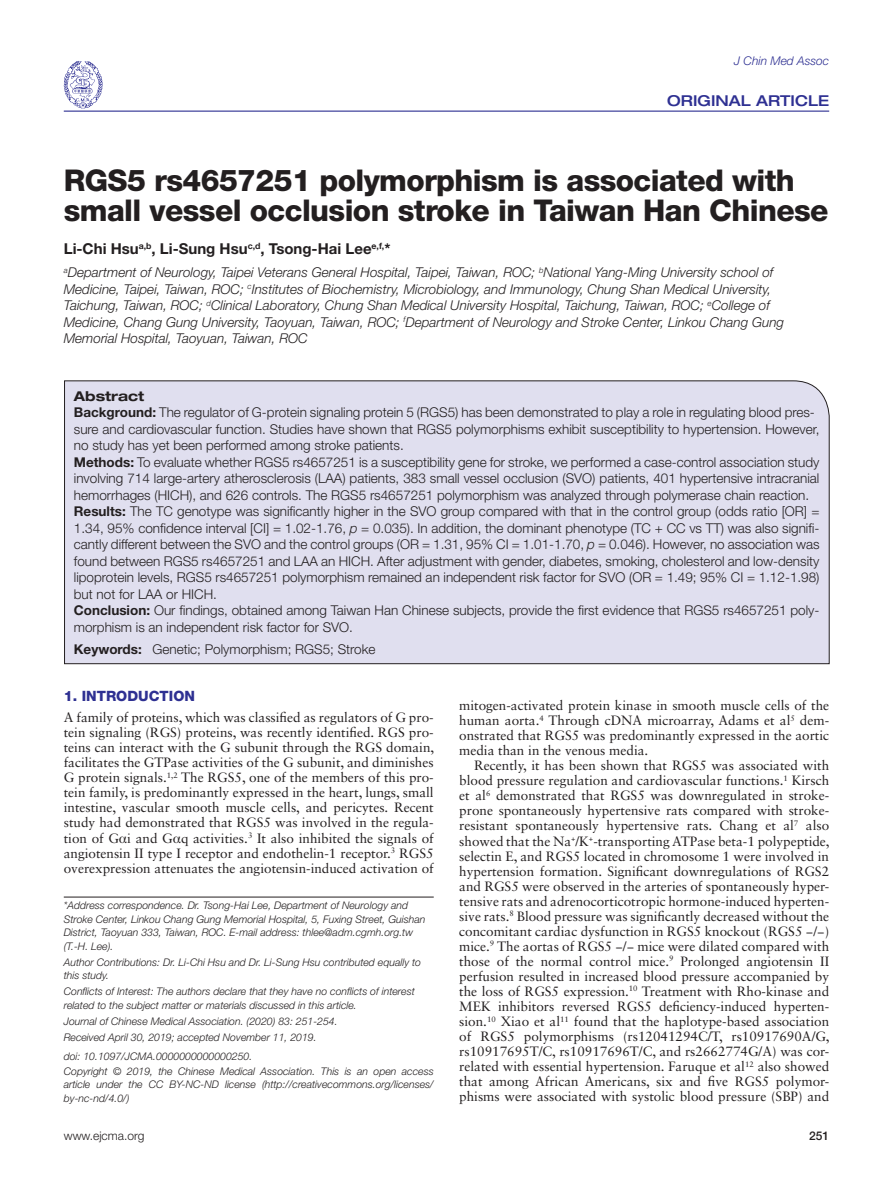
<style>
.page{position:relative;width:893px;height:1191px;background:#fff}
.page>*{position:absolute;margin:0;border:0;box-sizing:border-box;transform-origin:0 0}
.t1{font:800 30px/30px "Helvetica Neue LT Std";letter-spacing:-.02em;color:#231f20}
.t2{font:700 15px "Helvetica Neue LT Std";color:#231f20}
.t3{font:500 expanded 15px "Helvetica Neue LT Std";color:#2e3092}
.t4{font:800 14.25px "Helvetica Neue LT Std";color:#2e3092}
.t5{font:13.5px/15px "Sabon LT Std";color:#231f20;text-align:justify}
.t6{font:300 13.5px/16.5px "Helvetica Neue LT Std";color:#231f20}
.t7{font:italic 300 13.5px/16.5px "Helvetica Neue LT Std";color:#231f20}
.t8{font:italic 300 12px "Helvetica Neue LT Std";color:#2e3092}
.t9{font:300 12px "Helvetica Neue LT Std";color:#231f20}
.t10{font:500 12px "Helvetica Neue LT Std";color:#231f20}
.t11{font:italic 300 10.5px/13.5px "Helvetica Neue LT Std";color:#231f20}
.s1{font-weight:700;font-stretch:expanded}
.s2{font-weight:700}
.s3{font-style:italic}
.s4{font-family:"Gandhari Unicode"}
</style>
<div class="page">
<hr style="left:64px;top:111px;width:765px;height:1px;background:#2e3092">
<svg style="left:64px;top:61px;width:39px;height:47px"></svg>
<hr style="left:64px;top:896px;width:370px;height:1px;background:#231f20">
<div style="left:64px;top:380px;width:766px;height:284px;background:#e0dfef"></div>
<p class="t8" style="left:734px;top:54px;width:96px">J Chin Med Assoc</p>
<p class="t3" style="left:667px;top:91px;width:163px">ORIGINAL ARTICLE</p>
<h1 class="t1" style="left:64px;top:166px;width:766px">RGS5 rs4657251 polymorphism is associated with small vessel occlusion stroke in Taiwan Han Chinese</h1>
<p class="t2" style="left:64px;top:239px;width:328px">Li-Chi Hsu<sup>a,b</sup>, Li-Sung Hsu<sup>c,d</sup>, Tsong-Hai Lee<sup>e,f,</sup>*</p>
<p class="t7" style="left:64px;top:264px;width:722px"><sup>a</sup>Department of Neurology, Taipei Veterans General Hospital, Taipei, Taiwan, ROC; <sup>b</sup>National Yang-Ming University school of Medicine, Taipei, Taiwan, ROC; <sup>c</sup>Institutes of Biochemistry, Microbiology, and Immunology, Chung Shan Medical University, Taichung, Taiwan, ROC; <sup>d</sup>Clinical Laboratory, Chung Shan Medical University Hospital, Taichung, Taiwan, ROC; <sup>e</sup>College of Medicine, Chang Gung University, Taoyuan, Taiwan, ROC; <sup>f</sup>Department of Neurology and Stroke Center, Linkou Chang Gung Memorial Hospital, Taoyuan, Taiwan, ROC</p>
<p class="t6" style="left:74px;top:387px;width:747px"><span class="s1">Abstract<br></span><span class="s2">Background:</span> The regulator of G-protein signaling protein 5 (RGS5) has been demonstrated to play a role in regulating blood pres&shy;sure and cardiovascular function. Studies have shown that RGS5 polymorphisms exhibit susceptibility to hypertension. However, no study has yet been performed among stroke patients.<br><span class="s2">Methods:</span> To evaluate whether RGS5 rs4657251 is a susceptibility gene for stroke, we performed a case-control association study involving 714 large-artery atherosclerosis (LAA) patients, 383 small vessel occlusion (SVO) patients, 401 hypertensive intracranial hemorrhages (HICH), and 626 controls. The RGS5 rs4657251 polymorphism was analyzed through polymerase chain reaction.<br><span class="s2">Results:</span> The TC genotype was significantly higher in the SVO group compared with that in the control group (odds ratio [OR] = 1.34, 95% confidence interval [CI] = 1.02-1.76, <span class="s3">p</span> = 0.035). In addition, the dominant phenotype (TC + CC vs TT) was also signifi&shy;cantly different between the SVO and the control groups (OR = 1.31, 95% CI = 1.01-1.70, <span class="s3">p</span> = 0.046). However, no association was found between RGS5 rs4657251 and LAA an HICH. After adjustment with gender, diabetes, smoking, cholesterol and low-density lipoprotein levels, RGS5 rs4657251 polymorphism remained an independent risk factor for SVO (OR = 1.49; 95% CI = 1.12-1.98) but not for LAA or HICH.<br><span class="s2">Conclusion:</span> Our findings, obtained among Taiwan Han Chinese subjects, provide the first evidence that RGS5 rs4657251 poly&shy;morphism is an independent risk factor for SVO.</p>
<p class="t6" style="left:74px;top:641px;width:303px"><span class="s2">Keywords:</span> Genetic; Polymorphism; RGS5; Stroke</p>
<p class="t4" style="left:64px;top:687px;width:133px">1. INTRODUCTION</p>
<p class="t5" style="left:64px;top:710px;width:372px">A family of proteins, which was classified as regulators of G pro&shy;tein signaling (RGS) proteins, was recently identified. RGS pro&shy;teins can interact with the G subunit through the RGS domain, facilitates the GTPase activities of the G subunit, and diminishes G protein signals.<sup>1,2</sup> The RGS5, one of the members of this pro&shy;tein family, is predominantly expressed in the heart, lungs, small intestine, vascular smooth muscle cells, and pericytes. Recent study had demonstrated that RGS5 was involved in the regula&shy;tion of G<span class="s4">α</span>i and G<span class="s4">α</span>q activities.<sup>3</sup> It also inhibited the signals of angiotensin II type I receptor and endothelin-1 receptor.<sup>3</sup> RGS5 overexpression attenuates the angiotensin-induced activation of</p>
<p class="t11" style="left:64px;top:898px;width:363px">*Address correspondence. Dr. Tsong-Hai Lee, Department of Neurology and Stroke Center, Linkou Chang Gung Memorial Hospital, 5, Fuxing Street, Guishan District, Taoyuan 333, Taiwan, ROC. E-mail address: thlee@adm.cgmh.org.tw (T.-H. Lee).</p>
<p class="t11" style="left:64px;top:955px;width:359px">Author Contributions: Dr. Li-Chi Hsu and Dr. Li-Sung Hsu contributed equally to this study.</p>
<p class="t11" style="left:64px;top:984px;width:353px">Conflicts of Interest: The authors declare that they have no conflicts of interest related to the subject matter or materials discussed in this article.</p>
<p class="t11" style="left:64px;top:1013px;width:275px;line-height:15.9px">Journal of Chinese Medical Association. (2020) 83: 251-254.<br>Received April 30, 2019; accepted November 11, 2019.</p>
<p class="t11" style="left:64px;top:1048px;width:371px;line-height:15px">doi: 10.1097/JCMA.0000000000000250.<br>Copyright © 2019, the Chinese Medical Association. This is an open access</p>
<p class="t11" style="left:64px;top:1077px;width:371px">article under the CC BY-NC-ND license (http://creativecommons.org/licenses/ by-nc-nd/4.0/)</p>
<p class="t5" style="left:459px;top:698px;width:371px">mitogen-activated protein kinase in smooth muscle cells of the human aorta.<sup>4</sup> Through cDNA microarray, Adams et al<sup>5</sup> dem&shy;onstrated that RGS5 was predominantly expressed in the aortic media than in the venous media.</p>
<p class="t5" style="left:459px;top:758px;width:372px;text-indent:15px">Recently, it has been shown that RGS5 was associated with blood pressure regulation and cardiovascular functions.<sup>1</sup> Kirsch et al<sup>6</sup> demonstrated that RGS5 was downregulated in stroke&shy;prone spontaneously hypertensive rats compared with stroke&shy;resistant spontaneously hypertensive rats. Chang et al<sup>7</sup> also showed that the Na<sup>+</sup>/K<sup>+</sup>-transporting ATPase beta-1 polypeptide, selectin E, and RGS5 located in chromosome 1 were involved in hypertension formation. Significant downregulations of RGS2 and RGS5 were observed in the arteries of spontaneously hyper&shy;tensive rats and adrenocorticotropic hormone-induced hyperten&shy;sive rats.<sup>8</sup> Blood pressure was significantly decreased without the concomitant cardiac dysfunction in RGS5 knockout (RGS5 −/−) mice.<sup>9</sup> The aortas of RGS5 −/− mice were dilated compared with those of the normal control mice.<sup>9</sup> Prolonged angiotensin II perfusion resulted in increased blood pressure accompanied by the loss of RGS5 expression.<sup>10</sup> Treatment with Rho-kinase and MEK inhibitors reversed RGS5 deficiency-induced hyperten&shy;sion.<sup>10</sup> Xiao et al<sup>11</sup> found that the haplotype-based association of RGS5 polymorphisms (rs12041294C/T, rs10917690A/G, rs10917695T/C, rs10917696T/C, and rs2662774G/A) was cor&shy;related with essential hypertension. Faruque et al<sup>12</sup> also showed that among African Americans, six and five RGS5 polymor&shy;phisms were associated with systolic blood pressure (SBP) and</p>
<p class="t9" style="left:64px;top:1128px;width:82px">www.ejcma.org</p>
<p class="t10" style="left:809px;top:1128px;width:22px">251</p>
</div>
